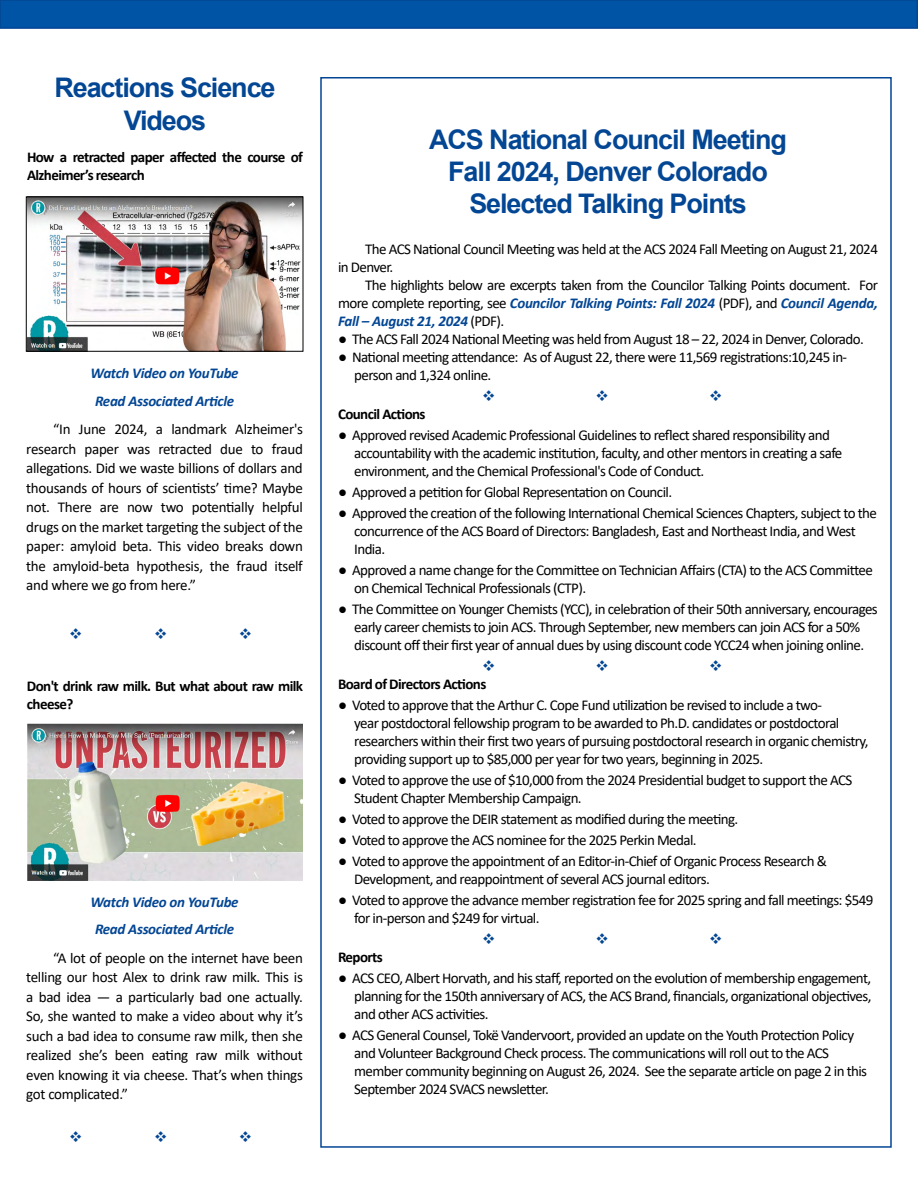
<style>
.page{position:relative;width:918px;height:1188px;background:#fff}
.page>*{position:absolute;margin:0;border:0;box-sizing:border-box;transform-origin:0 0}
.t1{font:700 27px/32.4px "Arial";letter-spacing:-.04em;color:#034694;text-align:center}
.t2{font:15px/18px "Calibri";letter-spacing:-.04em;color:#000}
.t3{font:700 15px/18px "Calibri";letter-spacing:-.04em;color:#000}
.t4{font:italic 700 15px/27px "Calibri";letter-spacing:-.02em;color:#034694}
.s1{font-weight:700;font-style:italic;color:#034694}
</style>
<div class="page">
<div style="left:0;top:0;width:918px;height:29px;background:#0054a6;border:2px solid #034694"></div>
<img style="left:28px;top:199px;width:273px;height:150px">
<div style="left:26px;top:197px;width:277px;height:154px;border:1px solid #000"></div>
<img style="left:27px;top:723px;width:276px;height:157px">
<h1 class="t1" style="left:54px;top:72px;width:223px">Reactions Science<br>Videos</h1>
<p class="t3" style="left:27px;top:148px;width:278px">How a retracted paper affected the course of<br>Alzheimer’s research</p>
<p class="t4" style="left:91px;top:359px;width:150px">Watch Video on YouTube<br>Read Associated Article</p>
<p class="t2" style="left:26px;top:419px;width:278px;line-height:19.5px;text-align:justify;text-indent:27px">“In June 2024, a landmark Alzheimer's research paper was retracted due to fraud allegations. Did we waste billions of dollars and thousands of hours of scientists’ time? Maybe not. There are now two potentially helpful drugs on the market targeting the subject of the paper: amyloid beta. This video breaks down the amyloid-beta hypothesis, the fraud itself and where we go from here.”</p>
<p class="t3" style="left:27px;top:677px;width:278px">Don't drink raw milk. But what about raw milk cheese?</p>
<p class="t4" style="left:91px;top:888px;width:150px">Watch Video on YouTube<br>Read Associated Article</p>
<p class="t2" style="left:26px;top:947px;width:278px;line-height:19.5px;text-align:justify;text-indent:27px">“A lot of people on the internet have been telling our host Alex to drink raw milk. This is a bad idea — a particularly bad one actually.<br>So, she wanted to make a video about why it’s such a bad idea to consume raw milk, then she realized she’s been eating raw milk without even knowing it via cheese. That’s when things got complicated.”</p>
<h1 class="t1" style="left:429px;top:123px;width:359px">ACS National Council Meeting<br>Fall 2024, Denver Colorado<br>Selected Talking Points</h1>
<p class="t2" style="left:338px;top:239px;width:541px;text-indent:27px">The ACS National Council Meeting was held at the ACS 2024 Fall Meeting on August 21, 2024 in Denver.</p>
<p class="t2" style="left:338px;top:275px;width:542px;text-align:justify;text-indent:27px">The highlights below are excerpts taken from the Councilor Talking Points document. For more complete reporting, see <span class="s1">Councilor Talking Points: Fall 2024</span> (PDF), and <span class="s1">Council Agenda, Fall – August 21, 2024</span> (PDF).</p>
<p class="t2" style="left:338px;top:329px;width:527px">● The ACS Fall 2024 National Meeting was held from August 18 – 22, 2024 in Denver, Colorado.</p>
<p class="t2" style="left:354px;top:347px;width:495px;text-indent:-16px">● National meeting attendance: As of August 22, there were 11,569 registrations:10,245 in&shy;person and 1,324 online.</p>
<p class="t3" style="left:338px;top:404px;width:89px">Council Actions</p>
<p class="t2" style="left:354px;top:425px;width:490px;text-indent:-16px">● Approved revised Academic Professional Guidelines to reflect shared responsibility and accountability with the academic institution, faculty, and other mentors in creating a safe environment, and the Chemical Professional's Code of Conduct.</p>
<p class="t2" style="left:338px;top:482px;width:336px">● Approved a petition for Global Representation on Council.</p>
<p class="t2" style="left:354px;top:503px;width:524px;text-indent:-16px">● Approved the creation of the following International Chemical Sciences Chapters, subject to the concurrence of the ACS Board of Directors: Bangladesh, East and Northeast India, and West<br>India.</p>
<p class="t2" style="left:354px;top:560px;width:520px;text-indent:-16px">● Approved a name change for the Committee on Technician Affairs (CTA) to the ACS Committee on Chemical Technical Professionals (CTP).</p>
<p class="t2" style="left:338px;top:599px;width:541px;text-align:center">● The Committee on Younger Chemists (YCC), in celebration of their 50th anniversary, encourages early career chemists to join ACS. Through September, new members can join ACS for a 50% discount off their first year of annual dues by using discount code YCC24 when joining online.</p>
<p class="t3" style="left:338px;top:675px;width:150px">Board of Directors Actions</p>
<p class="t2" style="left:354px;top:695px;width:516px;text-indent:-16px">● Voted to approve that the Arthur C. Cope Fund utilization be revised to include a two-<br>year postdoctoral fellowship program to be awarded to Ph.D. candidates or postdoctoral researchers within their first two years of pursuing postdoctoral research in organic chemistry, providing support up to $85,000 per year for two years, beginning in 2025.</p>
<p class="t2" style="left:354px;top:770px;width:500px;text-indent:-16px">● Voted to approve the use of $10,000 from the 2024 Presidential budget to support the ACS<br>Student Chapter Membership Campaign.</p>
<p class="t2" style="left:338px;top:809px;width:402px">● Voted to approve the DEIR statement as modified during the meeting.</p>
<p class="t2" style="left:338px;top:831px;width:360px">● Voted to approve the ACS nominee for the 2025 Perkin Medal.</p>
<p class="t2" style="left:354px;top:852px;width:474px;text-indent:-16px">● Voted to approve the appointment of an Editor-in-Chief of Organic Process Research &amp;<br>Development, and reappointment of several ACS journal editors.</p>
<p class="t2" style="left:354px;top:891px;width:521px;text-indent:-16px">● Voted to approve the advance member registration fee for 2025 spring and fall meetings: $549 for in-person and $249 for virtual.</p>
<p class="t3" style="left:338px;top:948px;width:46px">Reports</p>
<p class="t2" style="left:354px;top:969px;width:519px;text-align:justify;text-indent:-16px">● ACS CEO, Albert Horvath, and his staff, reported on the evolution of membership engagement, planning for the 150th anniversary of ACS, the ACS Brand, financials, organizational objectives, and other ACS activities.</p>
<p class="t2" style="left:354px;top:1026px;width:514px;text-indent:-16px">● ACS General Counsel, Tokë Vandervoort, provided an update on the Youth Protection Policy and Volunteer Background Check process. The communications will roll out to the ACS member community beginning on August 26, 2024. See the separate article on page 2 in this September 2024 SVACS newsletter.</p>
</div>
